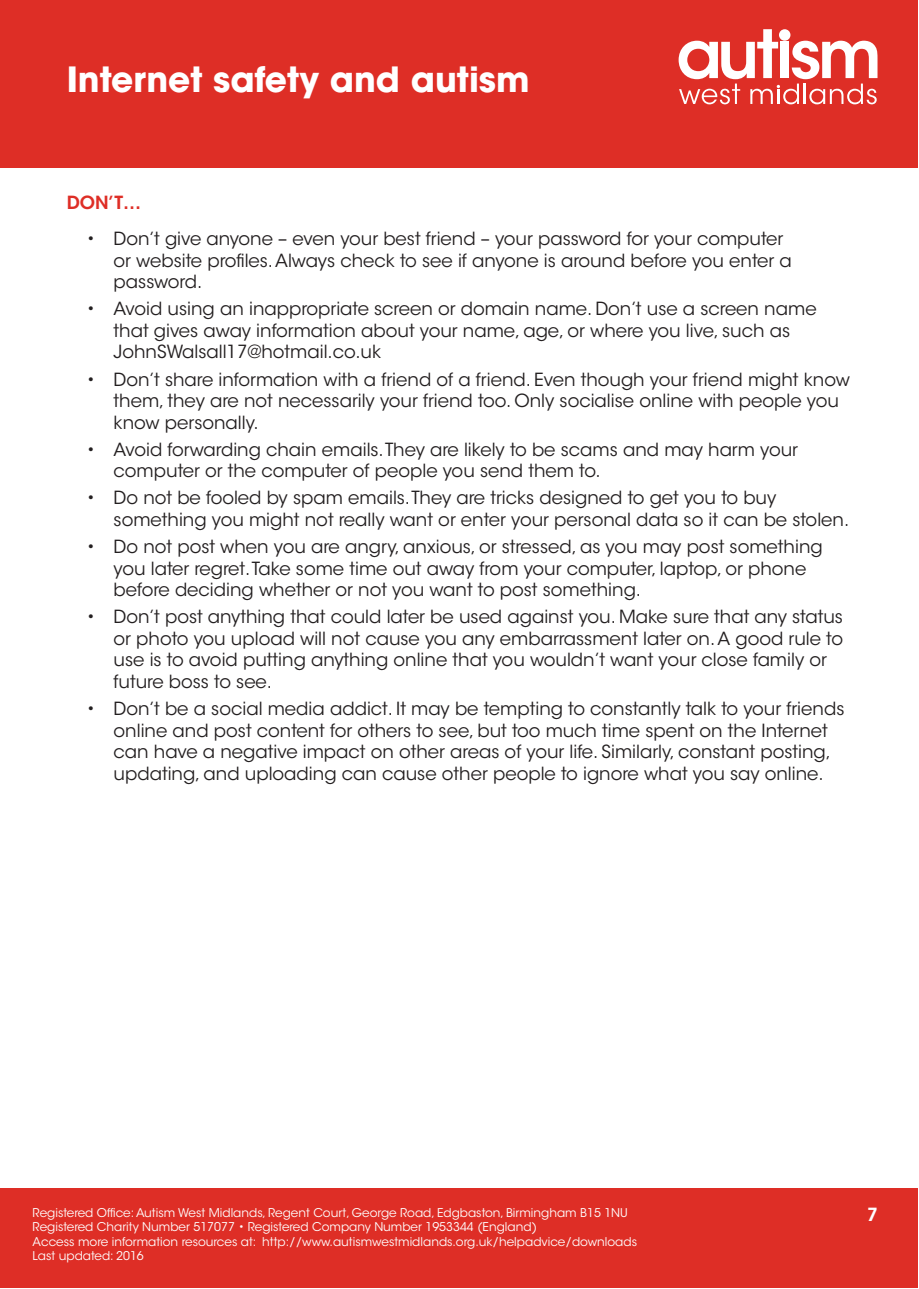
<style>
.page{position:relative;width:919px;height:1289px;background:#fff}
.page>*{position:absolute;margin:0;border:0;box-sizing:border-box;transform-origin:0 0}
.t1{font:700 34.5px "ITC Avant Garde Std";color:#fff}
.t2{font:18px/21.6px "ITC Avant Garde Std";color:#231f20}
.t3{font:600 18px "ITC Avant Garde Std";color:#de2e26}
.t4{font:600 18px "ITC Avant Garde Std";color:#fff}
.t5{font:12px/14.4px "ITC Avant Garde Std";color:#fff}
</style>
<div class="page">
<div style="left:1px;top:1px;width:917px;height:167px;background:#de2e26"></div>
<svg style="left:678px;top:29px;width:199px;height:75px"></svg>
<div style="left:1px;top:1188px;width:917px;height:100px;background:#de2e26"></div>
<h1 class="t1" style="left:67px;top:57px;width:464px">Internet safety and autism</h1>
<p class="t3" style="left:67px;top:191px;width:76px">DON’T…</p>
<p class="t2" style="left:114px;top:228px;width:679px;text-indent:-27px">• Don’t give anyone – even your best friend – your password for your computer or website profiles. Always check to see if anyone is around before you enter a password.</p>
<p class="t2" style="left:114px;top:298px;width:704px;text-indent:-27px">• Avoid using an inappropriate screen or domain name. Don’t use a screen name that gives away information about your name, age, or where you live, such as<br>JohnSWalsall17@hotmail.co.uk</p>
<p class="t2" style="left:114px;top:368px;width:737px;text-indent:-27px">• Don’t share information with a friend of a friend. Even though your friend might know them, they are not necessarily your friend too. Only socialise online with people you know personally.</p>
<p class="t2" style="left:114px;top:438px;width:685px;text-indent:-27px">• Avoid forwarding chain emails. They are likely to be scams and may harm your computer or the computer of people you send them to.</p>
<p class="t2" style="left:114px;top:487px;width:737px;text-indent:-27px">• Do not be fooled by spam emails. They are tricks designed to get you to buy something you might not really want or enter your personal data so it can be stolen.</p>
<p class="t2" style="left:114px;top:536px;width:710px;text-indent:-27px">• Do not post when you are angry, anxious, or stressed, as you may post something you later regret. Take some time out away from your computer, laptop, or phone before deciding whether or not you want to post something.</p>
<p class="t2" style="left:114px;top:606px;width:731px;text-indent:-27px">• Don’t post anything that could later be used against you. Make sure that any status or photo you upload will not cause you any embarrassment later on. A good rule to use is to avoid putting anything online that you wouldn’t want your close family or future boss to see.</p>
<p class="t2" style="left:114px;top:698px;width:732px;text-indent:-27px">• Don’t be a social media addict. It may be tempting to constantly talk to your friends online and post content for others to see, but too much time spent on the Internet can have a negative impact on other areas of your life. Similarly, constant posting, updating, and uploading can cause other people to ignore what you say online.</p>
<p class="t5" style="left:33px;top:1205px;width:606px">Registered Office: Autism West Midlands, Regent Court, George Road, Edgbaston, Birmingham B15 1NU Registered Charity Number 517077 • Registered Company Number 1953344 (England)<br>Access more information resources at: http://www.autismwestmidlands.org.uk/helpadvice/downloads Last updated: 2016</p>
<p class="t4" style="left:867px;top:1203px;width:12px">7</p>
</div>
